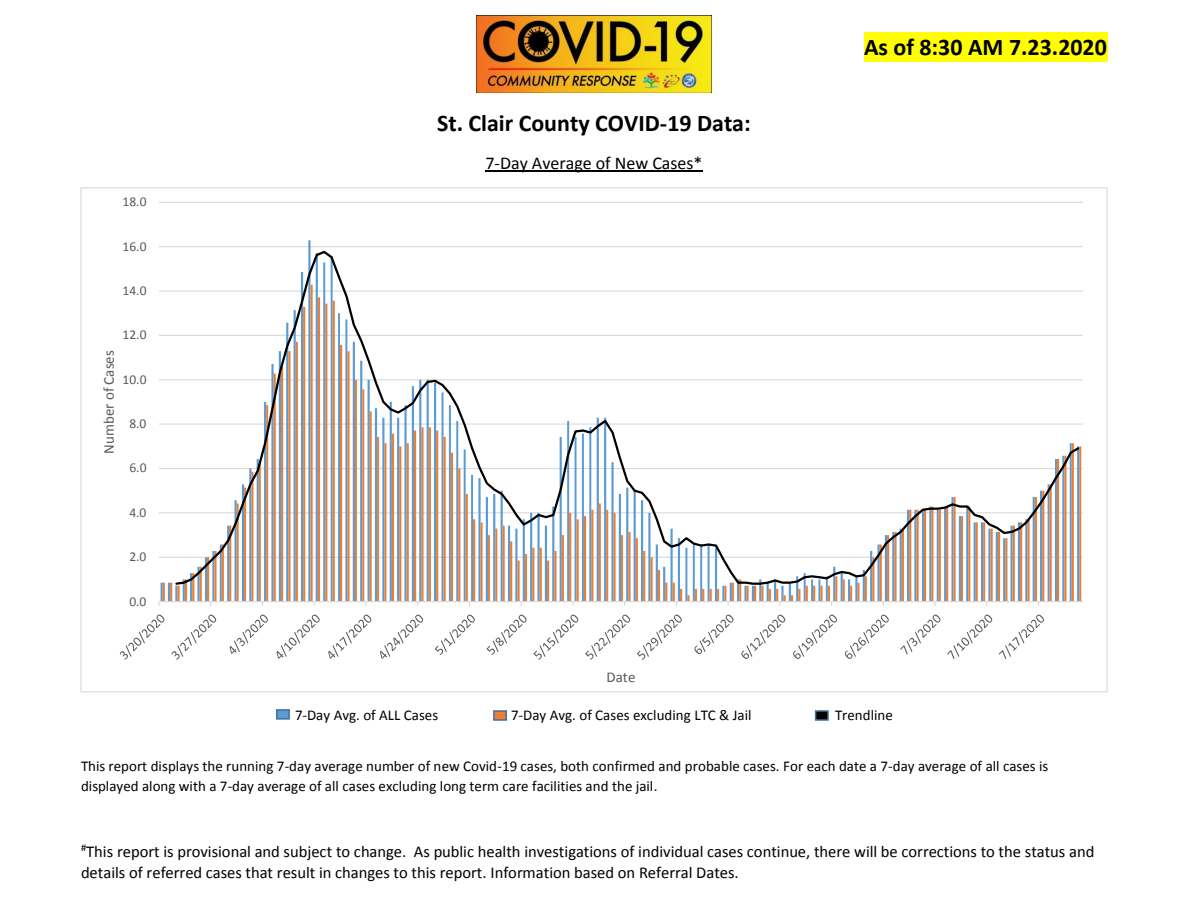
<style>
.page{position:relative;width:1188px;height:918px;background:#fff}
.page>*{position:absolute;margin:0;border:0;box-sizing:border-box;transform-origin:0 0}
.t1{font:700 24px "Calibri";color:#000}
.t2{font:18px "Calibri";color:#000}
.t3{font:16.5px/21.6px "Calibri";color:#000}
.t4{font:15px/19.8px "Calibri";color:#000}
.t5{font:15px "Calibri";color:#595959}
.t6{font:13.5px "Calibri";color:#595959}
</style>
<div class="page">
<div style="left:864px;top:32px;width:243px;height:30px;background:#ff0"></div>
<img style="left:477px;top:16px;width:234px;height:77px">
<hr style="left:485px;top:170px;width:218px;height:2px;background:#000">
<div style="left:494px;top:711px;width:12px;height:9px;background:#ed7d31"></div>
<div style="left:493px;top:710px;width:14px;height:11px;border:2px solid #41719c"></div>
<div style="left:277px;top:710px;width:12px;height:9px;background:#5b9bd5"></div>
<div style="left:276px;top:709px;width:14px;height:11px;border:2px solid #41719c"></div>
<div style="left:816px;top:711px;width:12px;height:9px;background:#000"></div>
<div style="left:815px;top:710px;width:14px;height:11px;border:2px solid #41719c"></div>
<hr style="left:159px;top:557px;width:924px;height:1px;background:#d9d9d9">
<hr style="left:159px;top:512px;width:924px;height:1px;background:#d9d9d9">
<hr style="left:159px;top:468px;width:924px;height:1px;background:#d9d9d9">
<hr style="left:159px;top:424px;width:924px;height:1px;background:#d9d9d9">
<hr style="left:159px;top:379px;width:924px;height:1px;background:#d9d9d9">
<hr style="left:159px;top:335px;width:924px;height:1px;background:#d9d9d9">
<hr style="left:159px;top:290px;width:924px;height:2px;background:#d9d9d9">
<hr style="left:159px;top:246px;width:924px;height:1px;background:#d9d9d9">
<hr style="left:159px;top:202px;width:924px;height:1px;background:#d9d9d9">
<svg style="left:163px;top:290px;width:918px;height:311px"></svg>
<hr style="left:159px;top:601px;width:924px;height:1px;background:#d9d9d9">
<svg style="left:174px;top:249px;width:907px;height:337px"></svg>
<svg style="left:120px;top:615px;width:44px;height:45px"></svg>
<svg style="left:172px;top:615px;width:44px;height:45px"></svg>
<svg style="left:230px;top:615px;width:38px;height:39px"></svg>
<svg style="left:276px;top:615px;width:44px;height:44px"></svg>
<svg style="left:328px;top:615px;width:43px;height:44px"></svg>
<svg style="left:380px;top:615px;width:43px;height:44px"></svg>
<svg style="left:435px;top:615px;width:40px;height:40px"></svg>
<svg style="left:487px;top:615px;width:40px;height:40px"></svg>
<svg style="left:533px;top:615px;width:45px;height:45px"></svg>
<svg style="left:585px;top:615px;width:45px;height:45px"></svg>
<svg style="left:637px;top:615px;width:45px;height:45px"></svg>
<svg style="left:694px;top:615px;width:40px;height:39px"></svg>
<svg style="left:741px;top:615px;width:44px;height:44px"></svg>
<svg style="left:793px;top:615px;width:44px;height:44px"></svg>
<svg style="left:845px;top:615px;width:44px;height:44px"></svg>
<svg style="left:900px;top:615px;width:41px;height:39px"></svg>
<svg style="left:947px;top:615px;width:45px;height:44px"></svg>
<svg style="left:999px;top:615px;width:45px;height:44px"></svg>
<p class="t6" style="left:123px;top:196px;width:25px">18.0</p>
<p class="t6" style="left:123px;top:240px;width:25px">16.0</p>
<p class="t6" style="left:123px;top:285px;width:25px">14.0</p>
<p class="t5" style="left:103px;top:454px;width:105px;rotate:-90deg">Number of Cases</p>
<p class="t6" style="left:123px;top:329px;width:25px">12.0</p>
<p class="t6" style="left:123px;top:374px;width:25px">10.0</p>
<p class="t6" style="left:129px;top:418px;width:19px">8.0</p>
<p class="t6" style="left:129px;top:462px;width:19px">6.0</p>
<p class="t6" style="left:129px;top:507px;width:19px">4.0</p>
<p class="t6" style="left:129px;top:551px;width:19px">2.0</p>
<p class="t6" style="left:129px;top:595px;width:19px">0.0</p>
<p class="t1" style="left:437px;top:113px;width:315px">St. Clair County COVID-19 Data:</p>
<p class="t2" style="left:485px;top:155px;width:219px">7-Day Average of New Cases*</p>
<h1 class="t1" style="left:864px;top:37px;width:244px">As of 8:30 AM 7.23.2020</h1>
<p class="t5" style="left:607px;top:671px;width:30px">Date</p>
<p class="t4" style="left:295px;top:706px;width:145px">7-Day Avg. of ALL Cases</p>
<p class="t4" style="left:511px;top:706px;width:242px">7-Day Avg. of Cases excluding LTC &amp; Jail</p>
<p class="t4" style="left:835px;top:706px;width:59px">Trendline</p>
<p class="t4" style="left:81px;top:758px;width:969px">This report displays the running 7-day average number of new Covid-19 cases, both confirmed and probable cases. For each date a 7-day average of all cases is displayed along with a 7-day average of all cases excluding long term care facilities and the jail.</p>
<p class="t3" style="left:81px;top:842px;width:1015px"><sup>#</sup>This report is provisional and subject to change. As public health investigations of individual cases continue, there will be corrections to the status and details of referred cases that result in changes to this report. Information based on Referral Dates.</p>
</div>
